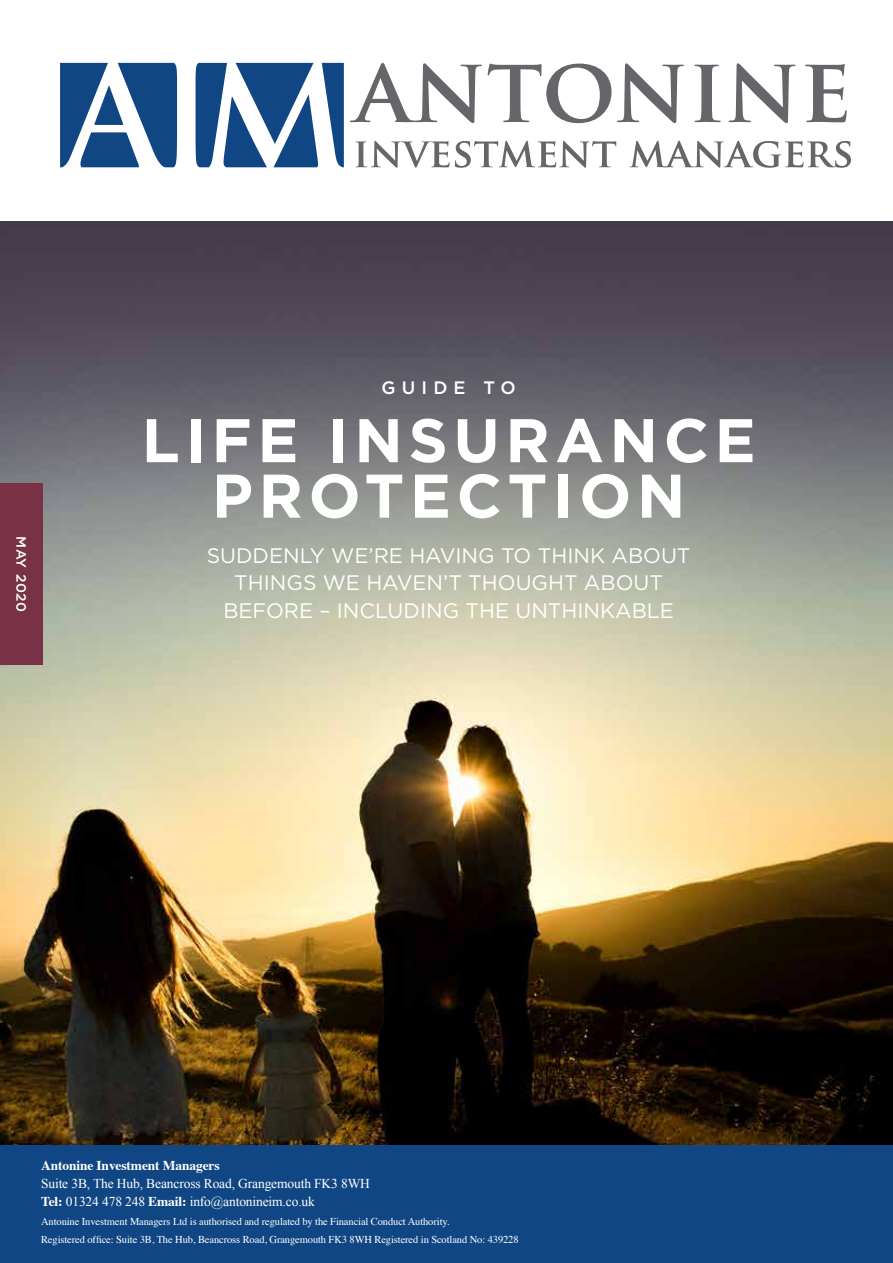
<style>
.page{position:relative;width:893px;height:1263px;background:#fff}
.page>*{position:absolute;margin:0;border:0;box-sizing:border-box;transform-origin:0 0}
.t1{font:700 61.5px/55.5px "Gotham HTF";letter-spacing:.09em;color:#fff;text-align:center}
.t2{font:21px/27.6px "Gotham HTF";color:#fff;text-align:center}
.t3{font:500 18px "Gotham HTF";letter-spacing:.34em;color:#fff}
.t4{font:13.5px/18px "Times New Roman";letter-spacing:-.01em;color:#fff}
.t5{font:700 13.5px "Times";letter-spacing:-.01em;color:#fff}
.t6{font:500 13.5px "Gotham HTF";letter-spacing:.04em;color:#fff}
.t7{font:10.5px/18px "Times";letter-spacing:-.01em;color:#fff}
.s1{font-family:"Times";font-weight:700}
</style>
<div class="page">
<img style="left:0;top:221px;width:893px;height:1042px">
<div style="left:0;top:483px;width:43px;height:182px;background:#783145"></div>
<div style="left:1px;top:1145px;width:892px;height:118px;background:#114684"></div>
<svg style="left:196px;top:63px;width:148px;height:104px"></svg>
<svg style="left:60px;top:63px;width:117px;height:104px"></svg>
<svg style="left:350px;top:63px;width:132px;height:60px"></svg>
<svg style="left:488px;top:64px;width:123px;height:59px"></svg>
<svg style="left:617px;top:63px;width:67px;height:60px"></svg>
<svg style="left:694px;top:65px;width:27px;height:57px"></svg>
<svg style="left:729px;top:63px;width:66px;height:60px"></svg>
<svg style="left:805px;top:64px;width:42px;height:58px"></svg>
<svg style="left:356px;top:141px;width:93px;height:27px"></svg>
<svg style="left:455px;top:141px;width:161px;height:27px"></svg>
<svg style="left:630px;top:141px;width:221px;height:27px"></svg>
<p class="t6" style="left:29px;top:536px;width:77px;rotate:90deg">MAY 2020</p>
<h3 class="t3" style="left:382px;top:377px;width:136px">GUIDE TO</h3>
<h1 class="t1" style="left:142px;top:411px;width:616px">LIFE INSURANCE<br>PROTECTION</h1>
<h2 class="t2" style="left:207px;top:541px;width:485px">SUDDENLY WE’RE HAVING TO THINK ABOUT<br>THINGS WE HAVEN’T THOUGHT ABOUT<br>BEFORE – INCLUDING THE UNTHINKABLE</h2>
<p class="t5" style="left:41px;top:1159px;width:180px">Antonine Investment Managers</p>
<p class="t4" style="left:41px;top:1174px;width:330px">Suite 3B, The Hub, Beancross Road, Grangemouth FK3 8WH<br><span class="s1">Tel:</span> 01324 478 248 <span class="s1">Email:</span> info@antonineim.co.uk</p>
<p class="t7" style="left:41px;top:1213px;width:479px">Antonine Investment Managers Ltd is authorised and regulated by the Financial Conduct Authority.<br>Registered office: Suite 3B, The Hub, Beancross Road, Grangemouth FK3 8WH Registered in Scotland No: 439228</p>
</div>
